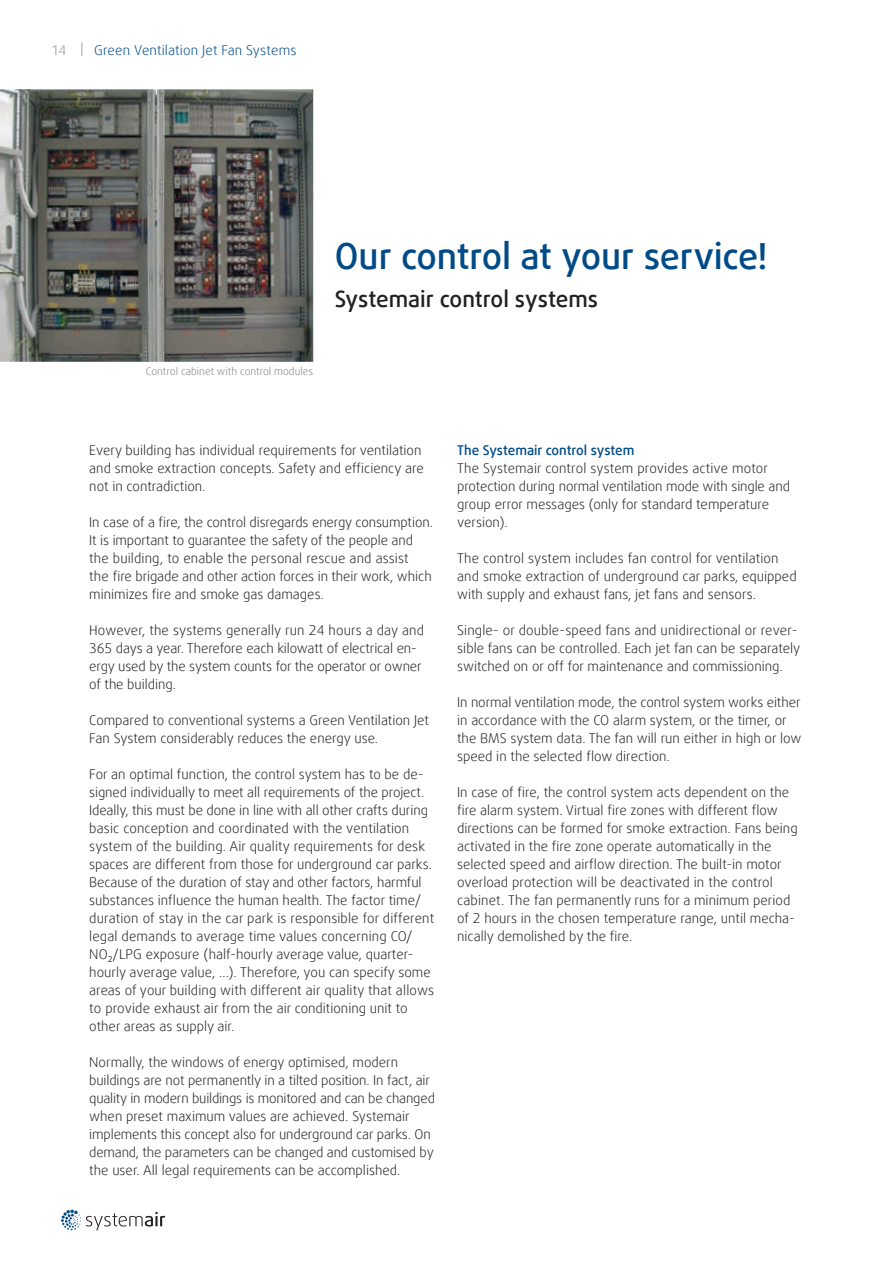
<style>
.page{position:relative;width:893px;height:1263px;background:#fff}
.page>*{position:absolute;margin:0;border:0;box-sizing:border-box;transform-origin:0 0}
.t1{font:500 36px "Daxline Offc Pro";letter-spacing:-.005em;color:#004b87}
.t2{font:500 22.5px "Daxline Offc Pro";color:#231f20}
.t3{font:300 13.5px/18px "Daxline Offc Pro";color:#231f20}
.t4{font:300 13.5px "Daxline Offc Pro";letter-spacing:.01em;color:#004b87}
.t5{font:500 13.5px "Daxline Offc Pro";letter-spacing:-.005em;color:#004b87}
.t6{font:300 10.5px "Daxline Offc Pro";color:#808285}
.s1{color:#939598}
</style>
<div class="page">
<svg style="left:61px;top:1209px;width:104px;height:21px"></svg>
<img style="left:0;top:89px;width:313px;height:273px">
<p class="t4" style="left:51px;top:41px;width:247px"><span class="s1">14 </span><sup>|</sup> Green Ventilation Jet Fan Systems</p>
<p class="t6" style="left:146px;top:365px;width:169px">Control cabinet with control modules</p>
<h1 class="t1" style="left:335px;top:232px;width:434px">Our control at your service!</h1>
<h2 class="t2" style="left:335px;top:284px;width:265px">Systemair control systems</h2>
<p class="t3" style="left:89px;top:441px;width:336px">Every building has individual requirements for ventilation and smoke extraction concepts. Safety and efficiency are not in contradiction.</p>
<p class="t3" style="left:89px;top:513px;width:345px">In case of a fire, the control disregards energy consumption.<br>It is important to guarantee the safety of the people and the building, to enable the personal rescue and assist<br>the fire brigade and other action forces in their work, which minimizes fire and smoke gas damages.</p>
<p class="t3" style="left:89px;top:621px;width:336px">However, the systems generally run 24 hours a day and 365 days a year. Therefore each kilowatt of electrical en&shy;ergy used by the system counts for the operator or owner of the building.</p>
<p class="t3" style="left:89px;top:711px;width:341px">Compared to conventional systems a Green Ventilation Jet<br>Fan System considerably reduces the energy use.</p>
<p class="t3" style="left:89px;top:765px;width:346px">For an optimal function, the control system has to be de&shy;signed individually to meet all requirements of the project.<br>Ideally, this must be done in line with all other crafts during basic conception and coordinated with the ventilation system of the building. Air quality requirements for desk spaces are different from those for underground car parks.<br>Because of the duration of stay and other factors, harmful substances influence the human health. The factor time/ duration of stay in the car park is responsible for different legal demands to average time values concerning CO/ NO₂/LPG exposure (half-hourly average value, quarter&shy;hourly average value, …). Therefore, you can specify some areas of your building with different air quality that allows to provide exhaust air from the air conditioning unit to other areas as supply air.</p>
<p class="t3" style="left:89px;top:1053px;width:347px">Normally, the windows of energy optimised, modern buildings are not permanently in a tilted position. In fact, air quality in modern buildings is monitored and can be changed when preset maximum values are achieved. Systemair implements this concept also for underground car parks. On demand, the parameters can be changed and customised by the user. All legal requirements can be accomplished.</p>
<p class="t5" style="left:457px;top:441px;width:179px">The Systemair control system</p>
<p class="t3" style="left:457px;top:459px;width:335px">The Systemair control system provides active motor protection during normal ventilation mode with single and group error messages (only for standard temperature version).</p>
<p class="t3" style="left:457px;top:549px;width:341px">The control system includes fan control for ventilation and smoke extraction of underground car parks, equipped with supply and exhaust fans, jet fans and sensors.</p>
<p class="t3" style="left:457px;top:621px;width:345px">Single- or double-speed fans and unidirectional or rever&shy;sible fans can be controlled. Each jet fan can be separately switched on or off for maintenance and commissioning.</p>
<p class="t3" style="left:457px;top:693px;width:346px">In normal ventilation mode, the control system works either in accordance with the CO alarm system, or the timer, or the BMS system data. The fan will run either in high or low speed in the selected flow direction.</p>
<p class="t3" style="left:457px;top:783px;width:342px">In case of fire, the control system acts dependent on the fire alarm system. Virtual fire zones with different flow directions can be formed for smoke extraction. Fans being activated in the fire zone operate automatically in the selected speed and airflow direction. The built-in motor overload protection will be deactivated in the control cabinet. The fan permanently runs for a minimum period of 2 hours in the chosen temperature range, until mecha&shy;nically demolished by the fire.</p>
</div>
